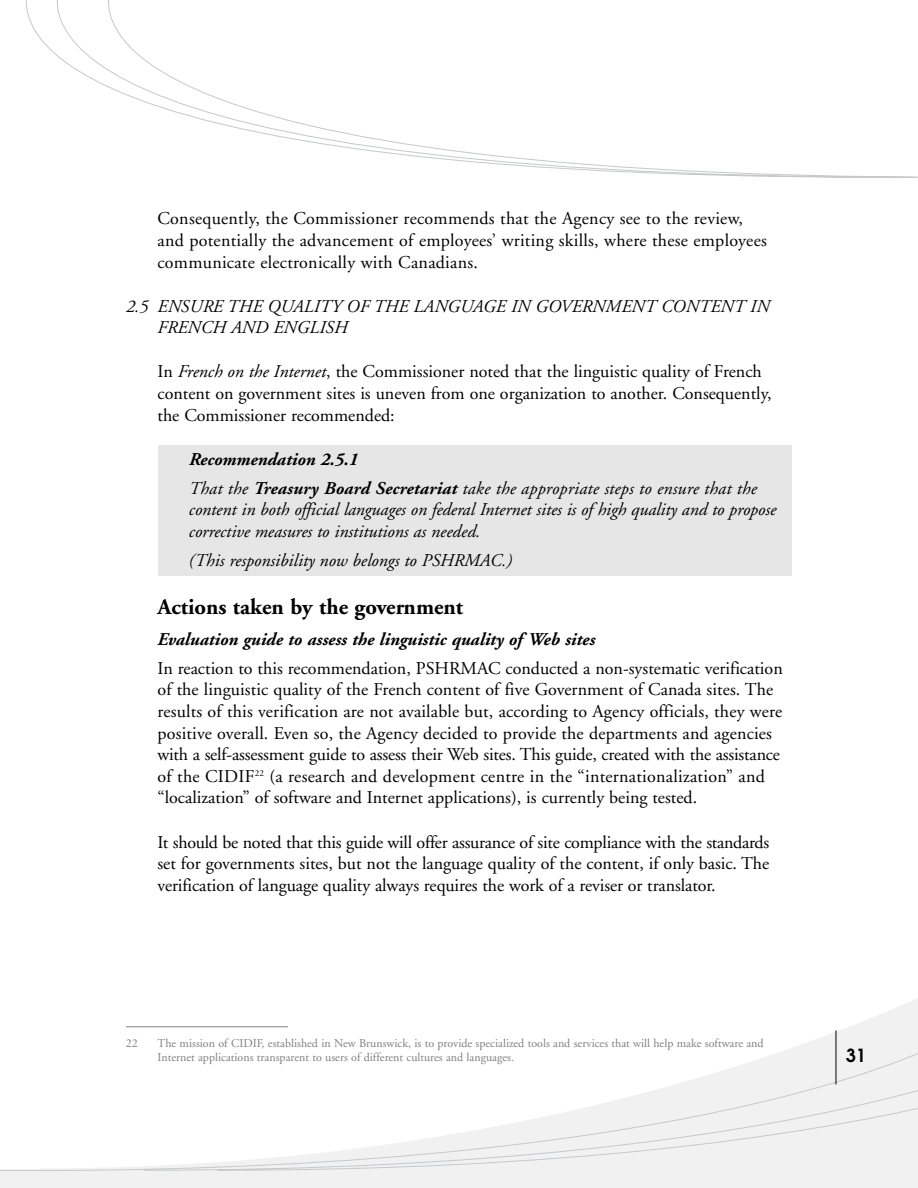
<style>
.page{position:relative;width:918px;height:1188px;background:#fff}
.page>*{position:absolute;margin:0;border:0;box-sizing:border-box;transform-origin:0 0}
.t1{font:700 22.5px "Adobe Garamond";color:#000}
.t2{font:18px/21.6px "Adobe Garamond";letter-spacing:.005em;color:#000}
.t3{font:italic 18px/21.6px "Adobe Garamond";color:#000}
.t4{font:italic 700 18px "Adobe Garamond";color:#000}
.t5{font:600 18px "Avant Garde";color:#000}
.t6{font:12px/14.4px "Adobe Garamond";color:#808080}
.s1{font-style:italic}
.s2{font-weight:700}
</style>
<div class="page">
<div style="left:159px;top:446px;width:633px;height:130px;background:#e6e6e6"></div>
<svg style="left:0;top:998px;width:918px;height:190px"></svg>
<svg style="left:0;top:1037px;width:918px;height:134px"></svg>
<svg style="left:26px;top:0;width:892px;height:178px"></svg>
<hr style="left:836px;top:1030px;width:1px;height:54px;background:#000">
<hr style="left:126px;top:1026px;width:162px;height:1px;background:#808080">
<p class="t2" style="left:158px;top:210px;width:611px">Consequently, the Commissioner recommends that the Agency see to the review, and potentially the advancement of employees’ writing skills, where these employees communicate electronically with Canadians.</p>
<p class="t3" style="left:158px;top:297px;width:614px;text-indent:-32px">2.5 ENSURE THE QUALITY OF THE LANGUAGE IN GOVERNMENT CONTENT IN<br>FRENCH AND ENGLISH</p>
<p class="t2" style="left:158px;top:363px;width:616px">In <span class="s1">French on the Internet</span>, the Commissioner noted that the linguistic quality of French content on government sites is uneven from one organization to another. Consequently, the Commissioner recommended:</p>
<p class="t3" style="left:189px;top:446px;width:570px;line-height:29.1px"><span class="s2">Recommendation 2.5.1<br></span>That the <span class="s2">Treasury Board Secretariat</span> take the appropriate steps to ensure that the</p>
<p class="t3" style="left:189px;top:501px;width:589px">content in both official languages on federal Internet sites is of high quality and to propose corrective measures to institutions as needed.</p>
<p class="t3" style="left:189px;top:551px;width:325px">(This responsibility now belongs to PSHRMAC.)</p>
<p class="t1" style="left:158px;top:597px;width:307px">Actions taken by the government</p>
<p class="t4" style="left:158px;top:632px;width:439px">Evaluation guide to assess the linguistic quality of Web sites</p>
<p class="t2" style="left:158px;top:659px;width:627px">In reaction to this recommendation, PSHRMAC conducted a non-systematic verification of the linguistic quality of the French content of five Government of Canada sites. The results of this verification are not available but, according to Agency officials, they were positive overall. Even so, the Agency decided to provide the departments and agencies with a self-assessment guide to assess their Web sites. This guide, created with the assistance of the CIDIF<sup>22</sup> (a research and development centre in the “internationalization” and “localization” of software and Internet applications), is currently being tested.</p>
<p class="t2" style="left:158px;top:833px;width:613px;text-align:justify">It should be noted that this guide will offer assurance of site compliance with the standards set for governments sites, but not the language quality of the content, if only basic. The verification of language quality always requires the work of a reviser or translator.</p>
<p class="t6" style="left:126px;top:1037px;width:13px">22</p>
<p class="t6" style="left:157px;top:1037px;width:608px">The mission of CIDIF, established in New Brunswick, is to provide specialized tools and services that will help make software and<br>Internet applications transparent to users of different cultures and languages.</p>
<p class="t5" style="left:846px;top:1048px;width:22px">31</p>
</div>
